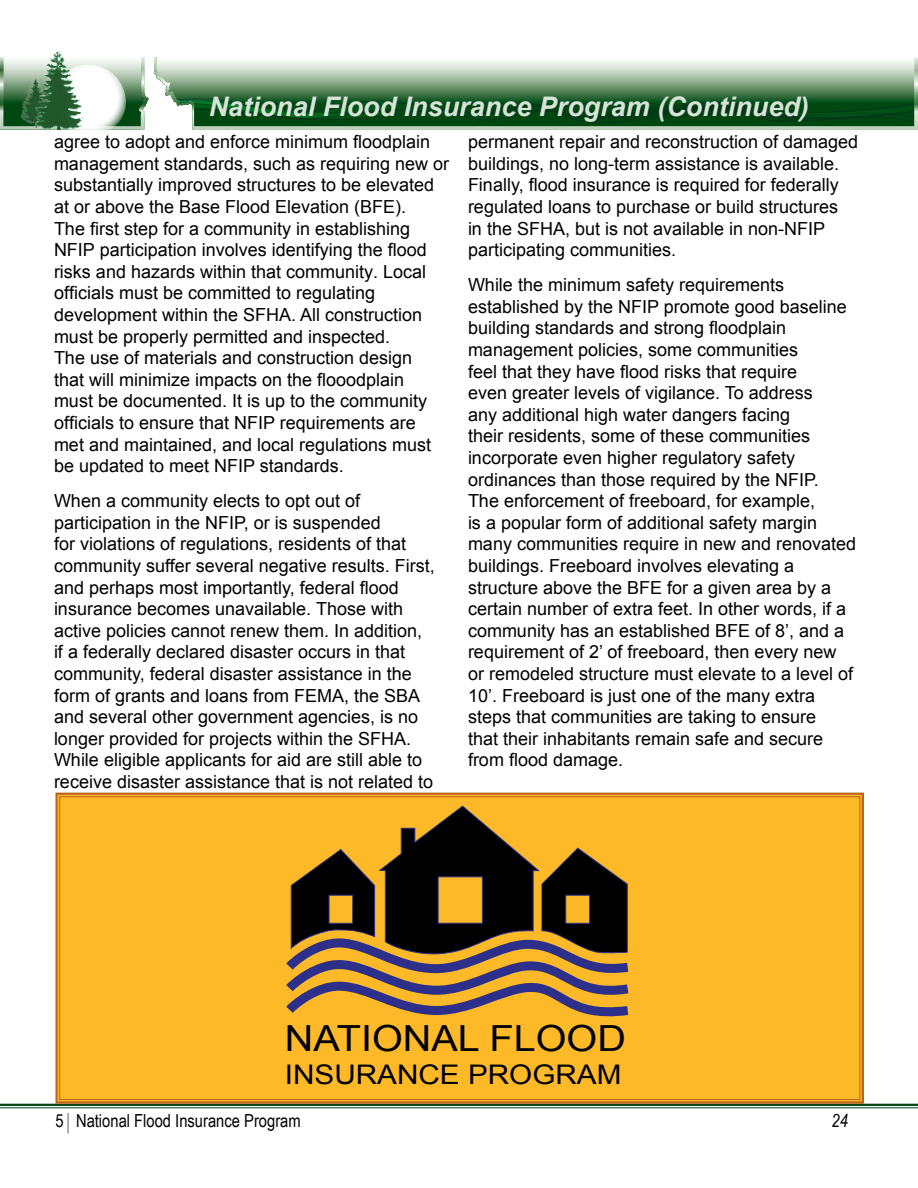
<style>
.page{position:relative;width:918px;height:1188px;background:#fff}
.page>*{position:absolute;margin:0;border:0;box-sizing:border-box;transform-origin:0 0}
.t1{font:36px "Arial";color:#000;scale:1.1 1}
.t2{font:italic 700 27px "Arial";color:#d8e3d8}
.t3{font:27px "Arial";color:#000;scale:1.1 1}
.Body_2_Columns{font:18px/21.6px "Arial";color:#000}
.Chapter_Heading{font:18px "Arial Narrow";color:#000}
.t4{font:italic 18px "Arial Narrow";color:#000}
.s1{font-style:inherit}
</style>
<div class="page">
<hr style="left:0;top:1104px;width:918px;height:2px;background:#004712">
<hr style="left:0;top:1107px;width:918px;height:1px;background:#004712">
<svg style="left:154px;top:57px;width:764px;height:73px;background:#6b9473"></svg>
<svg style="left:0;top:57px;width:149px;height:73px"></svg>
<img style="left:22px;top:74px;width:14px;height:53px">
<img style="left:36px;top:51px;width:46px;height:79px">
<hr style="left:67px;top:1113px;width:2px;height:20px;background:#939598">
<div style="left:54px;top:792px;width:811px;height:312px;background:#fdb927"></div>
<svg style="left:284px;top:933px;width:349px;height:90px;background:#b58a49"></svg>
<svg style="left:291px;top:806px;width:337px;height:149px;background:#755619"></svg>
<p class="t2" style="left:209px;top:89px;width:602px">National Flood Insurance Program (Continued)</p>
<p class="Body_2_Columns" style="left:54px;top:131px;width:397px">agree to adopt and enforce minimum floodplain management standards, such as requiring new or substantially improved structures to be elevated at or above the Base Flood Elevation (BFE).<br>The first step for a community in establishing NFIP participation involves identifying the flood risks and hazards within that community<span class="s1">. Local </span>officials <span class="s1">must be committed</span> to regulat<span class="s1">ing </span>development within the SFHA. All construction must be properly permitted and inspected<span class="s1">.<br>The use of</span> materials and <span class="s1">construction design<br></span>that will minimize impacts <span class="s1">on the flooodplain<br>must be documented</span>. It is up to the community officials to ensure that NFIP requirements are met and maintained, and local regulations must be updated to meet NFIP standards.</p>
<p class="Body_2_Columns" style="left:54px;top:490px;width:382px">When a community elects to opt out of participation in the NFIP, or is suspended<br>for violations of regulations, residents of that community suffer several negative results. First, and perhaps most importantly, federal flood insurance <span class="s1">becomes un</span>availabl<span class="s1">e. Those with active policies cannot renew them</span>. In addition, <span class="s1">if</span> a federally declared disaster occurs in that community, federal disaster assistance in the form of grants and loans from FEMA, the SBA and several other government agencies, is no longer provided for projects within the SFHA.<br>While eligible applicants for aid are still able to receive disaster assistance that is not related to</p>
<p class="Body_2_Columns" style="left:468px;top:131px;width:392px">permanent repair and reconstruction of damaged buildings, no long-term assistance is available.<br>Finally, flood insurance is required for federally regulated loans to purchase or build structures<br>in the SFHA, but is not available in non-NFIP participating communities.</p>
<p class="Body_2_Columns" style="left:468px;top:274px;width:390px">While the minimum safety requirements established by the NFIP promote good baseline building standards and strong floodplain management policies, some communities<br>feel that they have flood risks that require<br>even greater levels of vigilance. To a<span class="s1">ddress<br></span>any additional high water dangers facing<br>their residents, some of these communities incorporate even higher regulatory safety ordinances than those required by the NFIP.<br>The enforcement of freeboard, for example,<br>is a popular form of additional safety margin many communities require in new and renovated buildings. Freeboard involves elevating a structure above the BFE for a given area by a certain number of extra feet. In other words, if a community has an established BFE of 8’, and a requirement of 2’ of freeboard, then every new or remodeled structure must elevate to a level of 10’. Freeboard is just one of the many <span class="s1">extra </span>steps that communities are taking <span class="s1">to ensure<br></span>that their inhabitants remain safe and <span class="s1">secure </span>from flood damage.</p>
<p class="t1" style="left:285px;top:1015px;width:312px">NATIONAL FLOOD</p>
<p class="t3" style="left:285px;top:1057px;width:308px">INSURANCE PROGRAM</p>
<p class="Chapter_Heading" style="left:56px;top:1107px;width:247px">5 National Flood Insurance Program</p>
<p class="t4" style="left:832px;top:1108px;width:18px">24</p>
</div>
